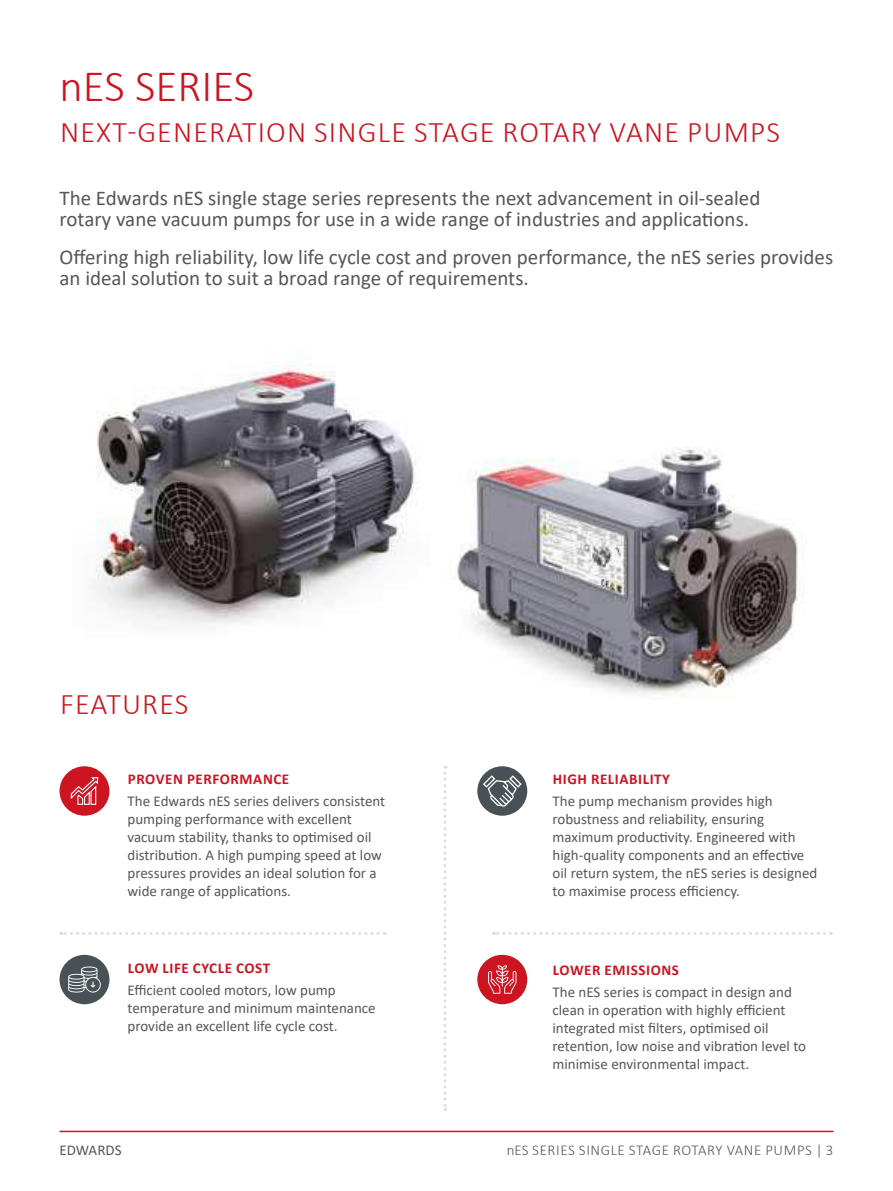
<style>
.page{position:relative;width:893px;height:1191px;background:#fff}
.page>*{position:absolute;margin:0;border:0;box-sizing:border-box;transform-origin:0 0}
.t1{font:300 45px "Calibri";color:#cd1421}
.t2{font:300 30px "Calibri";letter-spacing:.04em;color:#cd1421}
.t3{font:21px/21px "Calibri";color:#575756}
.t4{font:15px/18px "Calibri";color:#575756}
.t5{font:700 15px "Calibri";letter-spacing:.04em;color:#cd1421}
.t6{font:300 15px "Calibri";letter-spacing:.04em;color:#575756}
</style>
<div class="page">
<hr style="left:60px;top:1130px;width:773px;height:2px;background:#cd1421">
<img style="left:92px;top:362px;width:325px;height:264px">
<img style="left:456px;top:447px;width:342px;height:251px">
<svg style="left:61px;top:932px;width:317px;height:3px"></svg>
<svg style="left:443px;top:765px;width:3px;height:345px"></svg>
<div style="left:477px;top:954px;width:50px;height:50px;background:#cd1421;border-radius:50%"></div>
<div style="left:60px;top:954px;width:49px;height:50px;background:#485156;border-radius:50%"></div>
<svg style="left:494px;top:932px;width:331px;height:3px"></svg>
<div style="left:477px;top:766px;width:50px;height:49px;background:#485156;border-radius:50%"></div>
<div style="left:60px;top:766px;width:49px;height:49px;background:#cd1421;border-radius:50%"></div>
<svg style="left:70px;top:777px;width:29px;height:28px"></svg>
<svg style="left:482px;top:774px;width:41px;height:34px"></svg>
<svg style="left:68px;top:966px;width:33px;height:27px"></svg>
<svg style="left:488px;top:965px;width:28px;height:28px"></svg>
<h1 class="t1" style="left:60px;top:58px;width:196px">nES SERIES</h1>
<h2 class="t2" style="left:60px;top:113px;width:722px">NEXT-GENERATION SINGLE STAGE ROTARY VANE PUMPS</h2>
<h3 class="t3" style="left:60px;top:187px;width:702px">The Edwards nES single stage series represents the next advancement in oil-sealed rotary vane vacuum pumps for use in a wide range of industries and applications.</h3>
<h3 class="t3" style="left:60px;top:246px;width:775px">Offering high reliability, low life cycle cost and proven performance, the nES series provides an ideal solution to suit a broad range of requirements.</h3>
<h2 class="t2" style="left:60px;top:685px;width:130px">FEATURES</h2>
<p class="t5" style="left:128px;top:768px;width:163px">PROVEN PERFORMANCE</p>
<p class="t4" style="left:128px;top:792px;width:259px">The Edwards nES series delivers consistent pumping performance with excellent vacuum stability, thanks to optimised oil distribution. A high pumping speed at low pressures provides an ideal solution for a wide range of applications.</p>
<p class="t5" style="left:128px;top:957px;width:144px">LOW LIFE CYCLE COST</p>
<p class="t4" style="left:128px;top:981px;width:250px">Efficient cooled motors, low pump temperature and minimum maintenance provide an excellent life cycle cost.</p>
<p class="t5" style="left:553px;top:768px;width:119px">HIGH RELIABILITY</p>
<p class="t4" style="left:552px;top:792px;width:266px">The pump mechanism provides high robustness and reliability, ensuring maximum productivity. Engineered with high-quality components and an effective oil return system, the nES series is designed to maximise process efficiency.</p>
<p class="t5" style="left:553px;top:959px;width:128px">LOWER EMISSIONS</p>
<p class="t4" style="left:552px;top:982px;width:255px">The nES series is compact in design and clean in operation with highly efficient integrated mist filters, optimised oil retention, low noise and vibration level to minimise environmental impact.</p>
<p class="t4" style="left:60px;top:1141px;width:64px">EDWARDS</p>
<p class="t6" style="left:507px;top:1141px;width:328px">nES SERIES SINGLE STAGE ROTARY VANE PUMPS | 3</p>
</div>
